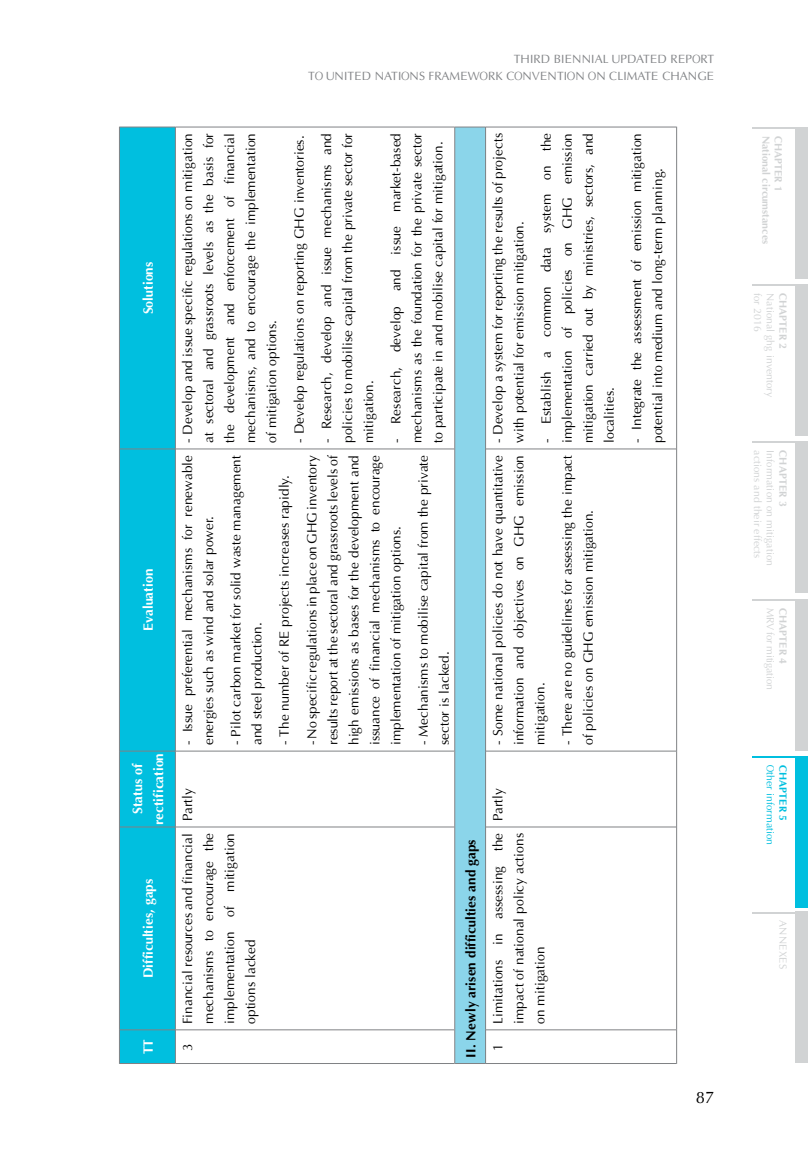
<style>
.page{position:relative;width:808px;height:1149px;background:#fff}
.page>*{position:absolute;margin:0;border:0;box-sizing:border-box;transform-origin:0 0}
.t1{font:16.5px "UTM Aptima";color:#000}
.t2{font:13.5px/21px "UTM Aptima";color:#000;text-align:justify}
.t3{font:700 13.5px/21px "UTM Aptima";color:#fff;text-align:center}
.t4{font:700 13.5px "UTM Aptima";color:#000}
.t5{font:12px/16.5px "UTM Aptima";color:#808285;text-align:right}
.t6{font:10.5px "UTM Aptima";color:#d1d3d4}
.t7{font:700 10.5px "UTM Aptima";color:#d1d3d4}
.t8{font:10.5px "UTM Aptima";letter-spacing:-.025em;color:#d1d3d4}
.t9{font:10.5px "UTM Aptima";color:#00bfdf}
.t10{font:700 10.5px "UTM Aptima";color:#00bfdf}
</style>
<div class="page">
<hr style="left:753px;top:127px;width:55px;height:1px;background:#d1d3d4">
<div style="left:795px;top:127px;width:13px;height:151px;background:#d1d3d4"></div>
<hr style="left:753px;top:284px;width:55px;height:2px;background:#d1d3d4">
<div style="left:795px;top:284px;width:13px;height:151px;background:#d1d3d4"></div>
<hr style="left:753px;top:599px;width:55px;height:1px;background:#d1d3d4">
<div style="left:795px;top:599px;width:13px;height:151px;background:#d1d3d4"></div>
<hr style="left:753px;top:441px;width:55px;height:2px;background:#d1d3d4">
<div style="left:795px;top:441px;width:13px;height:152px;background:#d1d3d4"></div>
<hr style="left:753px;top:756px;width:55px;height:1px;background:#00bfdf">
<div style="left:795px;top:756px;width:13px;height:151px;background:#00bfdf"></div>
<hr style="left:753px;top:911px;width:55px;height:2px;background:#d1d3d4">
<div style="left:795px;top:911px;width:13px;height:151px;background:#d1d3d4"></div>
<div style="left:120px;top:128px;width:55px;height:934px;background:#00bfdf"></div>
<div style="left:455px;top:127px;width:31px;height:936px;background:#8bd5ea"></div>
<hr style="left:119px;top:1029px;width:1px;height:34px;background:#808285">
<hr style="left:120px;top:1062px;width:55px;height:1px;background:#808285">
<hr style="left:119px;top:826px;width:1px;height:203px;background:#808285">
<hr style="left:120px;top:1029px;width:55px;height:1px;background:#808285">
<hr style="left:119px;top:750px;width:1px;height:76px;background:#808285">
<hr style="left:120px;top:826px;width:55px;height:1px;background:#808285">
<hr style="left:119px;top:449px;width:1px;height:301px;background:#808285">
<hr style="left:120px;top:750px;width:55px;height:1px;background:#808285">
<hr style="left:119px;top:127px;width:1px;height:322px;background:#808285">
<hr style="left:120px;top:448px;width:55px;height:1px;background:#808285">
<hr style="left:120px;top:127px;width:55px;height:1px;background:#808285">
<hr style="left:175px;top:1029px;width:1px;height:34px;background:#808285">
<hr style="left:176px;top:1062px;width:278px;height:1px;background:#808285">
<hr style="left:175px;top:826px;width:1px;height:203px;background:#808285">
<hr style="left:176px;top:1029px;width:278px;height:1px;background:#808285">
<hr style="left:175px;top:750px;width:1px;height:76px;background:#808285">
<hr style="left:176px;top:826px;width:278px;height:1px;background:#808285">
<hr style="left:175px;top:449px;width:1px;height:301px;background:#808285">
<hr style="left:176px;top:750px;width:278px;height:1px;background:#808285">
<hr style="left:175px;top:127px;width:1px;height:322px;background:#808285">
<hr style="left:176px;top:448px;width:278px;height:1px;background:#808285">
<hr style="left:176px;top:127px;width:278px;height:1px;background:#808285">
<hr style="left:454px;top:1029px;width:1px;height:34px;background:#808285">
<hr style="left:455px;top:1062px;width:30px;height:1px;background:#808285">
<hr style="left:454px;top:826px;width:1px;height:203px;background:#808285">
<hr style="left:454px;top:750px;width:1px;height:76px;background:#808285">
<hr style="left:454px;top:449px;width:1px;height:301px;background:#808285">
<hr style="left:454px;top:127px;width:1px;height:322px;background:#808285">
<hr style="left:455px;top:127px;width:30px;height:1px;background:#808285">
<hr style="left:485px;top:1029px;width:1px;height:34px;background:#808285">
<hr style="left:486px;top:1062px;width:190px;height:1px;background:#808285">
<hr style="left:485px;top:826px;width:1px;height:203px;background:#808285">
<hr style="left:486px;top:1029px;width:190px;height:1px;background:#808285">
<hr style="left:485px;top:750px;width:1px;height:76px;background:#808285">
<hr style="left:486px;top:826px;width:190px;height:1px;background:#808285">
<hr style="left:485px;top:449px;width:1px;height:301px;background:#808285">
<hr style="left:486px;top:750px;width:190px;height:1px;background:#808285">
<hr style="left:485px;top:127px;width:1px;height:322px;background:#808285">
<hr style="left:486px;top:448px;width:190px;height:1px;background:#808285">
<hr style="left:486px;top:127px;width:190px;height:1px;background:#808285">
<hr style="left:676px;top:1029px;width:1px;height:34px;background:#808285">
<hr style="left:676px;top:826px;width:1px;height:203px;background:#808285">
<hr style="left:676px;top:750px;width:1px;height:76px;background:#808285">
<hr style="left:676px;top:449px;width:1px;height:301px;background:#808285">
<hr style="left:676px;top:127px;width:1px;height:322px;background:#808285">
<p class="t5" style="left:308px;top:50px;width:408px">THIRD BIENNIAL UPDATED REPORT<br>TO UNITED NATIONS FRAMEWORK CONVENTION ON CLIMATE CHANGE</p>
<p class="t3" style="left:137px;top:314px;width:54px;rotate:-90deg">Solutions</p>
<p class="t3" style="left:137px;top:631px;width:64px;rotate:-90deg">Evaluation</p>
<p class="t3" style="left:126px;top:824px;width:74px;rotate:-90deg">Status of rectification</p>
<p class="t3" style="left:137px;top:977px;width:101px;rotate:-90deg">Difficulties, gaps</p>
<p class="t3" style="left:137px;top:1053px;width:17px;rotate:-90deg">TT</p>
<p class="t2" style="left:176px;top:443px;width:311px;rotate:-90deg">- Develop and issue specific regulations on mitigation at sectoral and grassroots levels as the basis for the development and enforcement of financial mechanisms, and to encourage the implementation of mitigation options.</p>
<p class="t2" style="left:288px;top:443px;width:309px;rotate:-90deg">- Develop regulations on reporting GHG inventories.</p>
<p class="t2" style="left:315px;top:443px;width:311px;rotate:-90deg">- Research, develop and issue mechanisms and policies to mobilise capital from the private sector for mitigation.</p>
<p class="t2" style="left:384px;top:443px;width:311px;rotate:-90deg">- Research, develop and issue market-based mechanisms as the foundation for the private sector to participate in and mobilise capital for mitigation.</p>
<p class="t2" style="left:176px;top:744px;width:291px;rotate:-90deg">- Issue preferential mechanisms for renewable energies such as wind and solar power.</p>
<p class="t2" style="left:225px;top:744px;width:291px;rotate:-90deg">- Pilot carbon market for solid waste management and steel production.</p>
<p class="t2" style="left:273px;top:744px;width:271px;rotate:-90deg">- The number of RE projects increases rapidly.</p>
<p class="t2" style="left:300px;top:744px;width:292px;rotate:-90deg">- No specific regulations in place on GHG inventory results report at the sectoral and grassroots levels of high emissions as bases for the development and issuance of financial mechanisms to encourage implementation of mitigation options.</p>
<p class="t2" style="left:412px;top:744px;width:291px;rotate:-90deg">- Mechanisms to mobilise capital from the private sector is lacked.</p>
<p class="t2" style="left:486px;top:443px;width:311px;rotate:-90deg">- Develop a system for reporting the results of projects with potential for emission mitigation.</p>
<p class="t2" style="left:535px;top:443px;width:311px;rotate:-90deg">- Establish a common data system on the implementation of policies on GHG emission mitigation carried out by ministries, sectors, and localities.</p>
<p class="t2" style="left:625px;top:443px;width:311px;rotate:-90deg">- Integrate the assessment of emission mitigation potential into medium and long-term planning.</p>
<p class="t2" style="left:486px;top:744px;width:291px;rotate:-90deg">- Some national policies do not have quantitative information and objectives on GHG emission mitigation.</p>
<p class="t2" style="left:556px;top:744px;width:291px;rotate:-90deg">- There are no guidelines for assessing the impact of policies on GHG emission mitigation.</p>
<p class="t2" style="left:176px;top:820px;width:34px;rotate:-90deg">Partly</p>
<p class="t2" style="left:486px;top:820px;width:34px;rotate:-90deg">Partly</p>
<p class="t2" style="left:176px;top:1023px;width:192px;rotate:-90deg">Financial resources and financial mechanisms to encourage the implementation of mitigation options lacked</p>
<p class="t2" style="left:176px;top:1050px;width:9px;rotate:-90deg">3</p>
<p class="t4" style="left:461px;top:1057px;width:219px;rotate:-90deg">II. Newly arisen difficulties and gaps</p>
<p class="t2" style="left:486px;top:1023px;width:192px;rotate:-90deg">Limitations in assessing the impact of national policy actions on mitigation</p>
<p class="t2" style="left:486px;top:1050px;width:9px;rotate:-90deg">1</p>
<p class="t1" style="left:696px;top:1084px;width:20px">87</p>
<p class="t7" style="left:774px;top:135px;width:110px;rotate:90deg">National circumstances</p>
<p class="t7" style="left:786px;top:135px;width:58px;rotate:90deg">CHAPTER 1</p>
<p class="t6" style="left:766px;top:293px;width:40px;rotate:90deg">for 2016</p>
<p class="t6" style="left:778px;top:293px;width:106px;rotate:90deg">National ghg inventory</p>
<p class="t7" style="left:791px;top:293px;width:58px;rotate:90deg">CHAPTER 2</p>
<p class="t6" style="left:766px;top:450px;width:110px;rotate:90deg">actions and their effects</p>
<p class="t6" style="left:778px;top:450px;width:117px;rotate:90deg">Information on mitigation</p>
<p class="t7" style="left:791px;top:450px;width:58px;rotate:90deg">CHAPTER 3</p>
<p class="t8" style="left:778px;top:607px;width:83px;rotate:90deg">Mrv for mitigation</p>
<p class="t7" style="left:791px;top:607px;width:58px;rotate:90deg">CHAPTER 4</p>
<p class="t9" style="left:778px;top:764px;width:82px;rotate:90deg">Other information</p>
<p class="t10" style="left:791px;top:764px;width:58px;rotate:90deg">CHAPTER 5</p>
<p class="t6" style="left:791px;top:920px;width:50px;rotate:90deg">ANNEXES</p>
</div>
